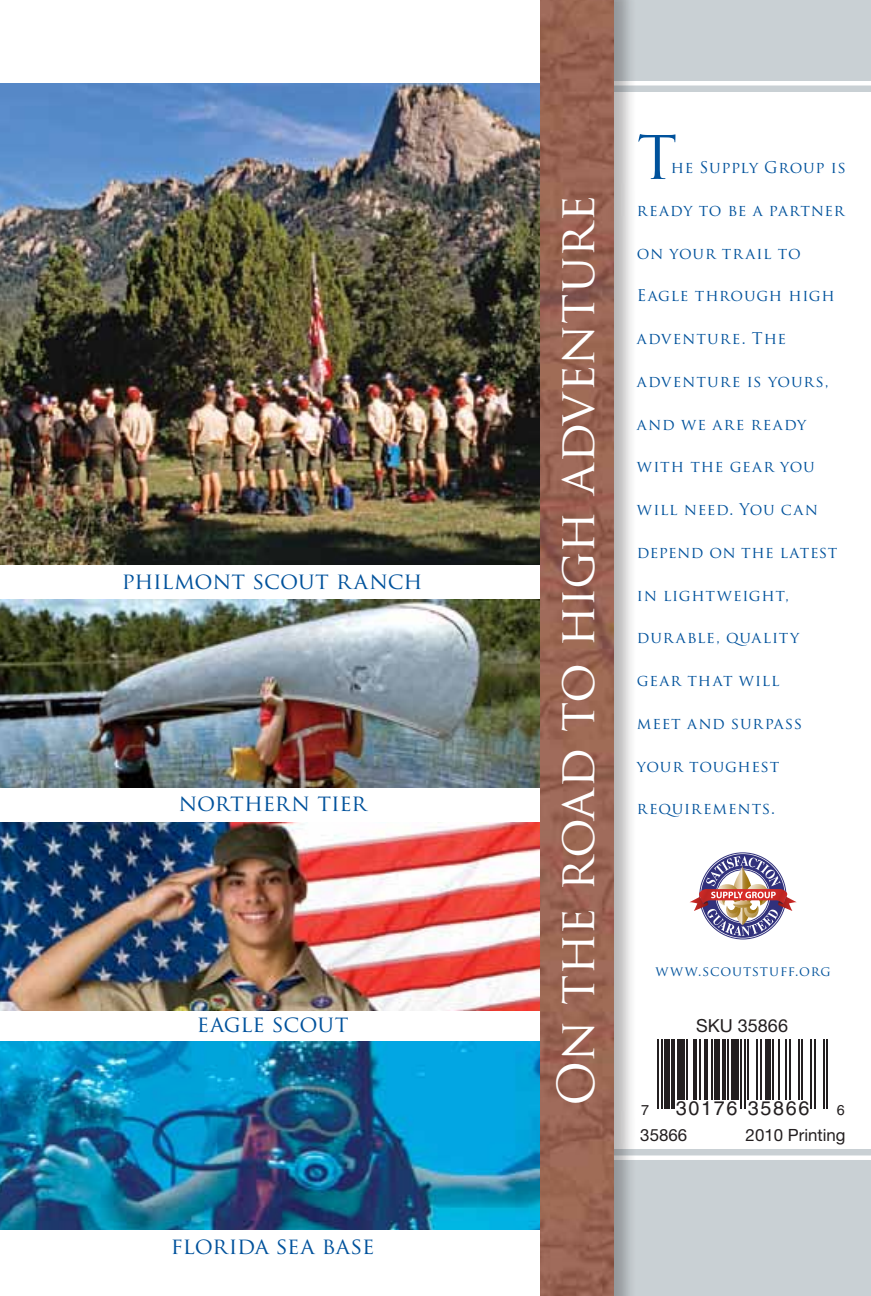
<style>
.page{position:relative;width:871px;height:1296px;background:#fff}
.page>*{position:absolute;margin:0;border:0;box-sizing:border-box;transform-origin:0 0}
.t1{font:58.5px "Trajan Pro";color:#00529c}
.t2{font:49.5px "Trajan Pro";letter-spacing:-.025em;color:#fff}
.t3{font:22.5px "Trajan Pro";letter-spacing:-.005em;color:#00529c}
.t4{font:19.8px "Helvetica";letter-spacing:.085em;color:#231f20}
.t5{font:18px "Helvetica Neue";color:#231f20}
.t6{font:16.88px "Helvetica Neue";color:#231f20}
.t7{font:15.75px "Trajan Pro";letter-spacing:.045em;color:#00529c}
.t8{font:15.75px "Trajan Pro";letter-spacing:.025em;color:#00529c}
.t9{font:15.75px "Trajan Pro";letter-spacing:.065em;color:#00529c}
.t10{font:15.75px "Trajan Pro";letter-spacing:.085em;color:#00529c}
.t11{font:14.4px "Helvetica";color:#231f20}
.t12{font:13.5px "Trajan Pro";letter-spacing:.06em;color:#00529c}
</style>
<div class="page">
<svg style="left:690px;top:856px;width:106px;height:80px"></svg>
<hr style="left:657px;top:1039px;width:2px;height:69px;background:#231f20">
<hr style="left:661px;top:1039px;width:1px;height:69px;background:#231f20">
<div style="left:664px;top:1039px;width:6px;height:69px;background:#231f20"></div>
<hr style="left:671px;top:1039px;width:4px;height:69px;background:#231f20">
<div style="left:677px;top:1039px;width:7px;height:60px;background:#231f20"></div>
<hr style="left:686px;top:1039px;width:2px;height:60px;background:#231f20">
<hr style="left:693px;top:1039px;width:4px;height:60px;background:#231f20">
<hr style="left:698px;top:1039px;width:2px;height:60px;background:#231f20">
<hr style="left:704px;top:1039px;width:3px;height:60px;background:#231f20">
<hr style="left:711px;top:1039px;width:2px;height:60px;background:#231f20">
<div style="left:714px;top:1039px;width:6px;height:60px;background:#231f20"></div>
<hr style="left:722px;top:1039px;width:3px;height:60px;background:#231f20">
<hr style="left:727px;top:1039px;width:2px;height:60px;background:#231f20">
<div style="left:731px;top:1039px;width:7px;height:60px;background:#231f20"></div>
<hr style="left:740px;top:1039px;width:2px;height:69px;background:#231f20">
<hr style="left:743px;top:1039px;width:2px;height:69px;background:#231f20">
<hr style="left:747px;top:1039px;width:2px;height:60px;background:#231f20">
<hr style="left:756px;top:1039px;width:2px;height:60px;background:#231f20">
<hr style="left:760px;top:1039px;width:1px;height:60px;background:#231f20">
<div style="left:765px;top:1039px;width:5px;height:60px;background:#231f20"></div>
<hr style="left:772px;top:1039px;width:2px;height:60px;background:#231f20">
<hr style="left:778px;top:1039px;width:1px;height:60px;background:#231f20">
<hr style="left:785px;top:1039px;width:2px;height:60px;background:#231f20">
<hr style="left:788px;top:1039px;width:2px;height:60px;background:#231f20">
<hr style="left:797px;top:1039px;width:2px;height:60px;background:#231f20">
<hr style="left:801px;top:1039px;width:2px;height:60px;background:#231f20">
<hr style="left:810px;top:1039px;width:2px;height:69px;background:#231f20">
<hr style="left:814px;top:1039px;width:1px;height:69px;background:#231f20">
<hr style="left:823px;top:1039px;width:1px;height:69px;background:#231f20">
<hr style="left:826px;top:1039px;width:2px;height:69px;background:#231f20">
<img style="left:0;top:600px;width:539px;height:188px">
<img style="left:0;top:83px;width:539px;height:482px">
<img style="left:0;top:1041px;width:539px;height:188px">
<img style="left:0;top:823px;width:539px;height:188px">
<div style="left:614px;top:1150px;width:257px;height:146px;background:#c9d0d4"></div>
<div style="left:614px;top:1155px;width:257px;height:5px;background:#fff"></div>
<div style="left:614px;top:0;width:257px;height:91px;background:#c9d0d4"></div>
<div style="left:614px;top:81px;width:257px;height:5px;background:#fff"></div>
<div style="left:539px;top:0;width:99px;height:1296px;background:#231f20;opacity:.32"></div>
<img style="left:540px;top:0;width:74px;height:1296px">
<h3 class="t3" style="left:122px;top:566px;width:302px">philmont scout ranch</h3>
<h3 class="t3" style="left:179px;top:789px;width:189px">northern tier</h3>
<h3 class="t3" style="left:197px;top:1009px;width:153px">eagle scout</h3>
<h3 class="t3" style="left:171px;top:1232px;width:205px">florida sea base</h3>
<h2 class="t2" style="left:545px;top:1106px;width:914px;rotate:-90deg">On the road to high adventure</h2>
<h1 class="t1" style="left:637px;top:120px;width:42px">T</h1>
<p class="t7" style="left:671px;top:158px;width:177px">he Supply Group is</p>
<p class="t7" style="left:637px;top:200px;width:209px">ready to be a partner</p>
<p class="t7" style="left:637px;top:243px;width:165px">on your trail to</p>
<p class="t7" style="left:637px;top:286px;width:199px">Eagle through high</p>
<p class="t9" style="left:637px;top:329px;width:151px">adventure. The</p>
<p class="t7" style="left:637px;top:371px;width:193px">adventure is yours,</p>
<p class="t10" style="left:637px;top:414px;width:171px">and we are ready</p>
<p class="t7" style="left:637px;top:457px;width:179px">with the gear you</p>
<p class="t7" style="left:637px;top:499px;width:182px">will need. You can</p>
<p class="t8" style="left:637px;top:542px;width:202px">depend on the latest</p>
<p class="t7" style="left:637px;top:585px;width:154px">in lightweight,</p>
<p class="t7" style="left:637px;top:628px;width:164px">durable, quality</p>
<p class="t7" style="left:637px;top:670px;width:144px">gear that will</p>
<p class="t7" style="left:637px;top:713px;width:167px">meet and surpass</p>
<p class="t7" style="left:637px;top:756px;width:144px">your toughest</p>
<p class="t7" style="left:637px;top:799px;width:140px">requirements.</p>
<p class="t12" style="left:655px;top:963px;width:177px">www.scoutstuff.org</p>
<p class="t5" style="left:696px;top:1015px;width:93px">SKU 35866</p>
<p class="t11" style="left:641px;top:1102px;width:9px">7</p>
<p class="t4" style="left:676px;top:1097px;width:135px">30176 35866</p>
<p class="t11" style="left:836px;top:1102px;width:9px">6</p>
<p class="t6" style="left:640px;top:1125px;width:48px">35866</p>
<p class="t6" style="left:745px;top:1125px;width:102px">2010 Printing</p>
</div>
